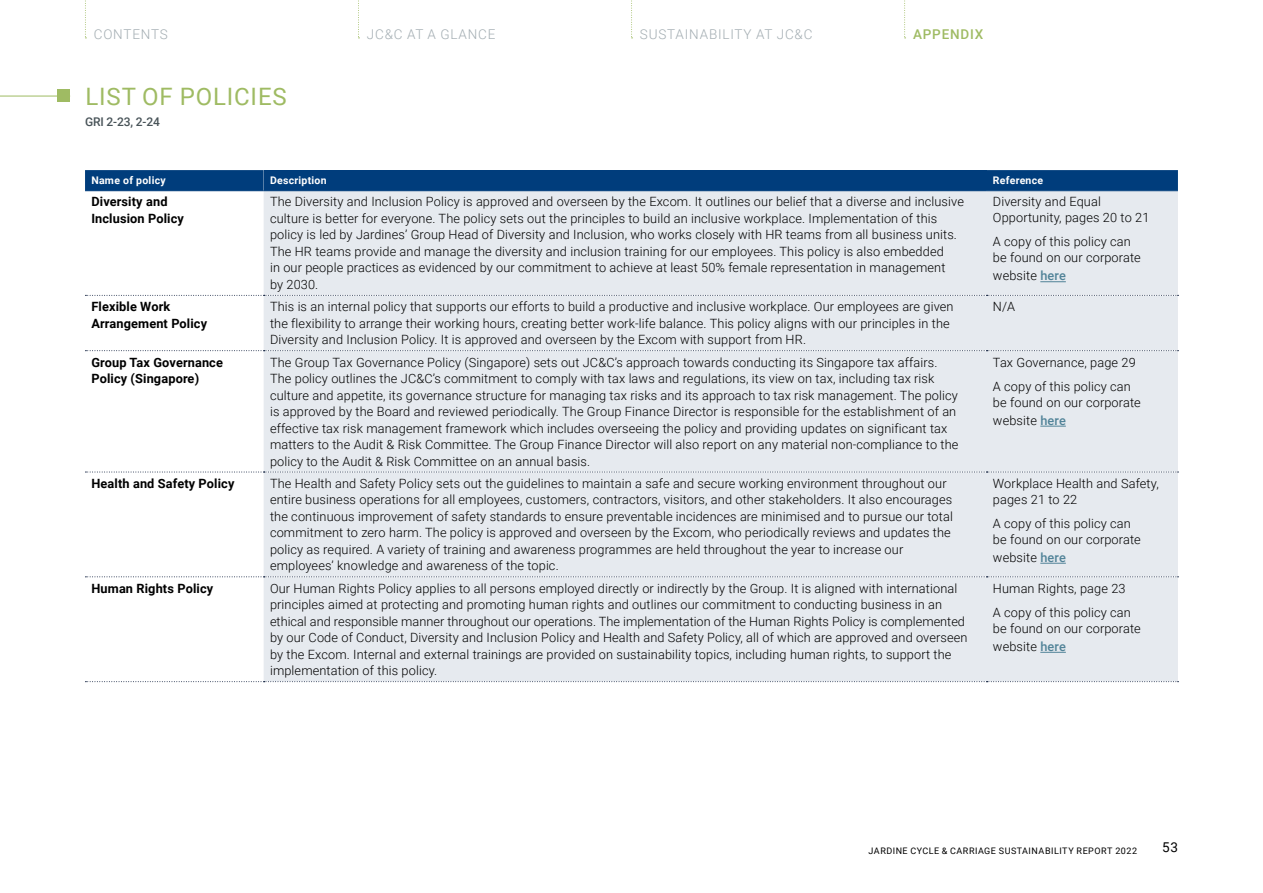
<style>
.page{position:relative;width:1263px;height:893px;background:#fff}
.page>*{position:absolute;margin:0;border:0;box-sizing:border-box;transform-origin:0 0}
.t1{font:24px "Roboto";letter-spacing:.035em;color:#9fbb63}
.t2{font:300 13.5px "Roboto";letter-spacing:.06em;color:#a3adb2}
.t3{font:500 13.5px "Roboto";letter-spacing:.06em;color:#9fbb63}
.t4{font:13.5px "Roboto";color:#000}
.t5{font:300 12.75px/16.5px "Roboto";letter-spacing:.01em;color:#000}
.t6{font:700 12.75px/16.5px "Roboto";letter-spacing:.01em;color:#000}
.t7{font:500 12px "Roboto";letter-spacing:-.01em;color:#485358}
.t8{font:700 10.5px "Roboto";letter-spacing:.025em;color:#fff}
.t9{font:9px "Roboto";letter-spacing:.06em;color:#000}
.s1{font-weight:500;color:#518398}
</style>
<div class="page">
<hr style="left:0;top:96px;width:70px;height:1px;background:#9fbb63">
<div style="left:57px;top:89px;width:13px;height:13px;background:#9fbb63"></div>
<div style="left:85px;top:170px;width:1093px;height:20px;background:#003d7c"></div>
<div style="left:264px;top:170px;width:722px;height:21px;background:#003d7c"></div>
<div style="left:264px;top:191px;width:914px;height:490px;background:#e6eaef"></div>
<svg style="left:85px;top:295px;width:1093px;height:1px"></svg>
<svg style="left:85px;top:350px;width:1093px;height:1px"></svg>
<svg style="left:85px;top:472px;width:1093px;height:1px"></svg>
<svg style="left:85px;top:576px;width:1093px;height:1px"></svg>
<svg style="left:85px;top:681px;width:1093px;height:1px"></svg>
<hr style="left:85px;top:190px;width:179px;height:1px;background:#003d7c">
<hr style="left:986px;top:190px;width:192px;height:1px;background:#003d7c">
<svg style="left:1040px;top:281px;width:26px;height:1px"></svg>
<svg style="left:1040px;top:426px;width:26px;height:1px"></svg>
<svg style="left:1040px;top:563px;width:26px;height:1px"></svg>
<svg style="left:1040px;top:652px;width:26px;height:1px"></svg>
<svg style="left:631px;top:0;width:2px;height:39px"></svg>
<svg style="left:904px;top:0;width:2px;height:39px"></svg>
<svg style="left:358px;top:0;width:1px;height:39px"></svg>
<svg style="left:85px;top:0;width:1px;height:39px"></svg>
<p class="t2" style="left:94px;top:25px;width:76px">CONTENTS</p>
<p class="t2" style="left:367px;top:25px;width:130px">JC&amp;C AT A GLANCE</p>
<p class="t2" style="left:640px;top:25px;width:174px">SUSTAINABILITY AT JC&amp;C</p>
<p class="t3" style="left:913px;top:25px;width:72px">APPENDIX</p>
<h1 class="t1" style="left:85px;top:79px;width:203px">LIST OF POLICIES</h1>
<p class="t7" style="left:85px;top:113px;width:76px">GRI 2-23, 2-24</p>
<p class="t8" style="left:91px;top:173px;width:76px">Name of policy</p>
<p class="t8" style="left:270px;top:173px;width:58px">Description</p>
<p class="t8" style="left:993px;top:173px;width:52px">Reference</p>
<p class="t6" style="left:91px;top:193px;width:94px">Diversity and<br>Inclusion Policy</p>
<p class="t5" style="left:270px;top:193px;width:695px">The Diversity and Inclusion Policy is approved and overseen by the Excom. It outlines our belief that a diverse and inclusive culture is better for everyone. The policy sets out the principles to build an inclusive workplace. Implementation of this policy is led by Jardines’ Group Head of Diversity and Inclusion, who works closely with HR teams from all business units.<br>The HR teams provide and manage the diversity and inclusion training for our employees. This policy is also embedded<br>in our people practices as evidenced by our commitment to achieve at least 50% female representation in management<br>by 2030.</p>
<p class="t5" style="left:993px;top:194px;width:158px;line-height:15.8px">Diversity and Equal<br>Opportunity, pages 20 to 21</p>
<p class="t5" style="left:993px;top:234px;width:149px;line-height:15.8px">A copy of this policy can be found on our corporate</p>
<p class="t5" style="left:993px;top:267px;width:74px">website <span class="s1">here</span></p>
<p class="t6" style="left:91px;top:298px;width:117px">Flexible Work<br>Arrangement Policy</p>
<p class="t5" style="left:270px;top:298px;width:685px">This is an internal policy that supports our efforts to build a productive and inclusive workplace. Our employees are given the flexibility to arrange their working hours, creating better work-life balance. This policy aligns with our principles in the<br>Diversity and Inclusion Policy. It is approved and overseen by the Excom with support from HR.</p>
<p class="t5" style="left:993px;top:298px;width:24px">N/A</p>
<p class="t6" style="left:91px;top:353px;width:133px">Group Tax Governance<br>Policy (Singapore)</p>
<p class="t5" style="left:270px;top:353px;width:690px">The Group Tax Governance Policy (Singapore) sets out JC&amp;C’s approach towards conducting its Singapore tax affairs.<br>The policy outlines the JC&amp;C’s commitment to comply with tax laws and regulations, its view on tax, including tax risk culture and appetite, its governance structure for managing tax risks and its approach to tax risk management. The policy is approved by the Board and reviewed periodically. The Group Finance Director is responsible for the establishment of an effective tax risk management framework which includes overseeing the policy and providing updates on significant tax matters to the Audit &amp; Risk Committee. The Group Finance Director will also report on any material non-compliance to the policy to the Audit &amp; Risk Committee on an annual basis.</p>
<p class="t5" style="left:993px;top:349px;width:144px;line-height:24.3px">Tax Governance, page 29<br>A copy of this policy can</p>
<p class="t5" style="left:993px;top:393px;width:149px;line-height:18px">be found on our corporate website <span class="s1">here</span></p>
<p class="t6" style="left:91px;top:475px;width:145px">Health and Safety Policy</p>
<p class="t5" style="left:270px;top:475px;width:684px">The Health and Safety Policy sets out the guidelines to maintain a safe and secure working environment throughout our entire business operations for all employees, customers, contractors, visitors, and other stakeholders. It also encourages the continuous improvement of safety standards to ensure preventable incidences are minimised and to pursue our total commitment to zero harm. The policy is approved and overseen by the Excom, who periodically reviews and updates the policy as required. A variety of training and awareness programmes are held throughout the year to increase our employees’ knowledge and awareness of the topic.</p>
<p class="t5" style="left:993px;top:475px;width:167px;line-height:15.8px">Workplace Health and Safety, pages 21 to 22</p>
<p class="t5" style="left:993px;top:515px;width:149px;line-height:15.8px">A copy of this policy can be found on our corporate</p>
<p class="t5" style="left:993px;top:548px;width:74px">website <span class="s1">here</span></p>
<p class="t6" style="left:91px;top:579px;width:123px">Human Rights Policy</p>
<p class="t5" style="left:270px;top:579px;width:699px">Our Human Rights Policy applies to all persons employed directly or indirectly by the Group. It is aligned with international principles aimed at protecting and promoting human rights and outlines our commitment to conducting business in an ethical and responsible manner throughout our operations. The implementation of the Human Rights Policy is complemented by our Code of Conduct, Diversity and Inclusion Policy and Health and Safety Policy, all of which are approved and overseen by the Excom. Internal and external trainings are provided on sustainability topics, including human rights, to support the implementation of this policy.</p>
<p class="t5" style="left:993px;top:576px;width:139px;line-height:24.3px">Human Rights, page 23<br>A copy of this policy can</p>
<p class="t5" style="left:993px;top:619px;width:149px;line-height:18px">be found on our corporate website <span class="s1">here</span></p>
<p class="t9" style="left:868px;top:844px;width:270px">JARDINE CYCLE &amp; CARRIAGE SUSTAINABILITY REPORT 2022</p>
<p class="t4" style="left:1162px;top:838px;width:17px">53</p>
</div>
